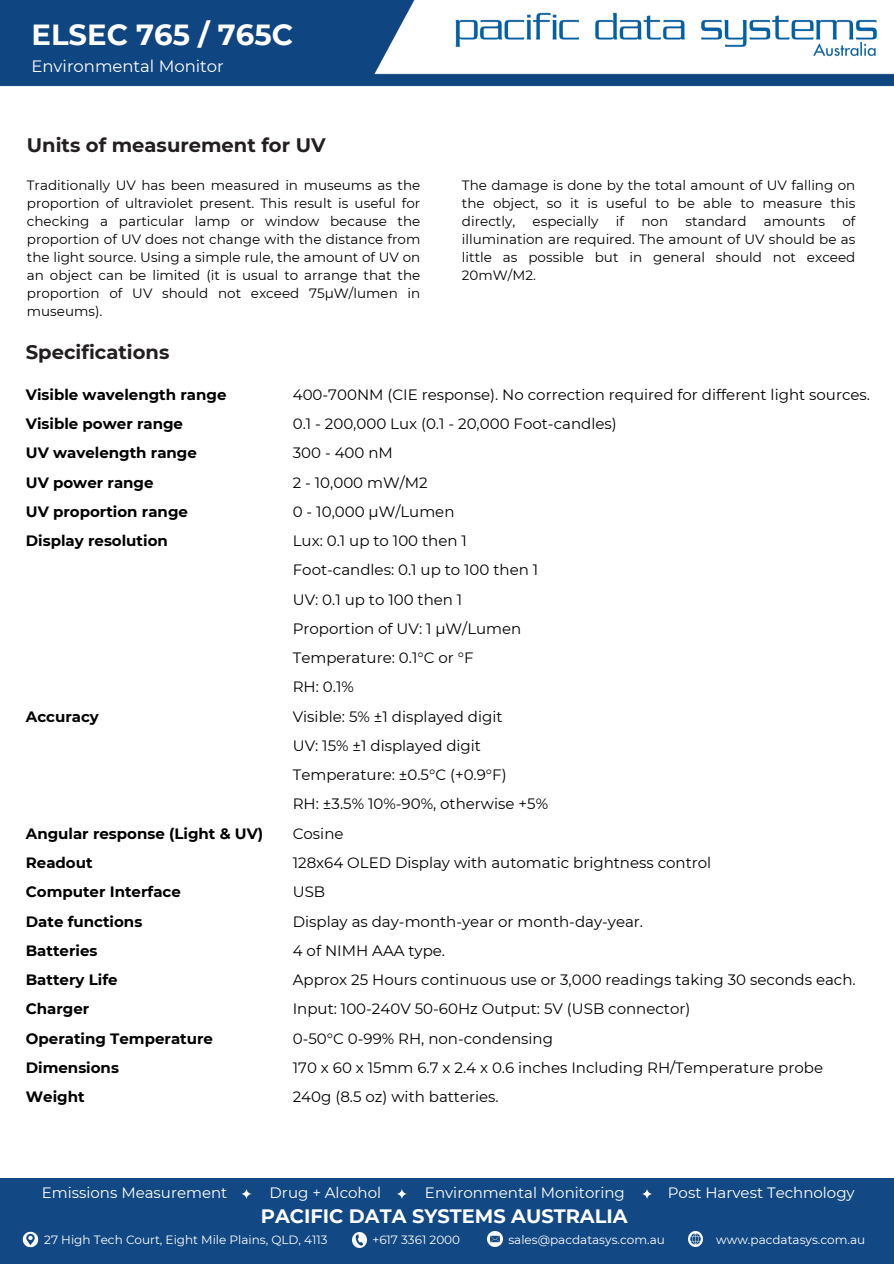
<style>
.page{position:relative;width:894px;height:1264px;background:#fff}
.page>*{position:absolute;margin:0;border:0;box-sizing:border-box;transform-origin:0 0}
.t1{font:700 29.1px "Montserrat";color:#fff}
.t2{font:700 19.5px "Montserrat";color:#231f20}
.t3{font:700 19.35px "Montserrat";color:#fff}
.t4{font:16.5px "Montserrat";color:#fff}
.t5{font:15px/29.2px "Montserrat";color:#000}
.t6{font:700 15px/29.2px "Montserrat";color:#000}
.t7{font:15px "Montserrat";color:#fff}
.t8{font:13.5px/18px "Montserrat";color:#000;text-align:justify}
.t9{font:12px "Montserrat";color:#fff}
</style>
<div class="page">
<img style="left:0;top:0;width:893px;height:87px">
<div style="left:0;top:1177px;width:893px;height:86px;background:#124984"></div>
<img style="left:22px;top:1231px;width:17px;height:17px">
<svg style="left:241px;top:1189px;width:11px;height:10px"></svg>
<img style="left:352px;top:1232px;width:15px;height:14px">
<svg style="left:397px;top:1189px;width:10px;height:10px"></svg>
<img style="left:487px;top:1231px;width:15px;height:15px">
<svg style="left:642px;top:1189px;width:10px;height:10px"></svg>
<img style="left:688px;top:1231px;width:14px;height:15px">
<p class="t1" style="left:31px;top:16px;width:263px">ELSEC 765 / 765C</p>
<p class="t4" style="left:31px;top:56px;width:194px">Environmental Monitor</p>
<h4 class="t2" style="left:27px;top:133px;width:300px">Units of measurement for UV</h4>
<h4 class="t8" style="left:27px;top:176px;width:395px">Traditionally UV has been measured in museums as the proportion of ultraviolet present. This result is useful for checking a particular lamp or window because the proportion of UV does not change with the distance from the light source. Using a simple rule, the amount of UV on an object can be limited (it is usual to arrange that the proportion of UV should not exceed 75μW/lumen in museums).</h4>
<h4 class="t2" style="left:26px;top:340px;width:145px">Specifications</h4>
<p class="t8" style="left:462px;top:176px;width:395px">The damage is done by the total amount of UV falling on the object, so it is useful to be able to measure this directly,</p>
<p class="t8" style="left:462px;top:212px;width:395px;text-indent:380px">of illumination are required. The amount of UV should be as little as possible but in general should not exceed 20mW/M2.</p>
<p class="t8" style="left:532px;top:212px;width:67px">especially</p>
<p class="t8" style="left:615px;top:212px;width:10px">if</p>
<p class="t8" style="left:641px;top:212px;width:28px">non</p>
<p class="t8" style="left:685px;top:212px;width:62px">standard</p>
<p class="t8" style="left:763px;top:212px;width:63px">amounts</p>
<h4 class="t6" style="left:26px;top:380px;width:202px">Visible wavelength range<br>Visible power range<br>UV wavelength range<br>UV power range<br>UV proportion range<br>Display resolution</h4>
<h1 class="t6" style="left:26px;top:701px;width:75px">Accuracy</h1>
<p class="t6" style="left:26px;top:818px;width:239px">Angular response (Light &amp; UV)<br>Readout<br>Computer Interface<br>Date functions<br>Batteries<br>Battery Life<br>Charger<br>Operating Temperature<br>Dimensions<br>Weight</p>
<p class="t5" style="left:293px;top:380px;width:578px">400-700NM (CIE response). No correction required for different light sources.<br>0.1 - 200,000 Lux (0.1 - 20,000 Foot-candles)<br>300 - 400 nM<br>2 - 10,000 mW/M2<br>0 - 10,000 μW/Lumen<br>Lux: 0.1 up to 100 then 1<br>Foot-candles: 0.1 up to 100 then 1<br>UV: 0.1 up to 100 then 1<br>Proportion of UV: 1 μW/Lumen<br>Temperature: 0.1°C or °F<br>RH: 0.1%<br>Visible: 5% ±1 displayed digit<br>UV: 15% ±1 displayed digit<br>Temperature: ±0.5°C (+0.9°F)<br>RH: ±3.5% 10%-90%, otherwise +5%<br>Cosine<br>128x64 OLED Display with automatic brightness control<br>USB<br>Display as day-month-year or month-day-year.<br>4 of NIMH AAA type.<br>Approx 25 Hours continuous use or 3,000 readings taking 30 seconds each.<br>Input: 100-240V 50-60Hz Output: 5V (USB connector)<br>0-50°C 0-99% RH, non-condensing<br>170 x 60 x 15mm 6.7 x 2.4 x 0.6 inches Including RH/Temperature probe<br>240g (8.5 oz) with batteries.</p>
<h2 class="t7" style="left:42px;top:1183px;width:187px">Emissions Measurement</h2>
<h5 class="t7" style="left:269px;top:1183px;width:113px">Drug + Alcohol</h5>
<h5 class="t7" style="left:425px;top:1183px;width:201px">Environmental Monitoring</h5>
<h2 class="t7" style="left:667px;top:1183px;width:188px">Post Harvest Technology</h2>
<h3 class="t9" style="left:44px;top:1232px;width:285px">27 High Tech Court, Eight Mile Plains, QLD, 4113</h3>
<h3 class="t9" style="left:372px;top:1232px;width:89px">+617 3361 2000</h3>
<h3 class="t9" style="left:508px;top:1232px;width:158px">sales@pacdatasys.com.au</h3>
<h4 class="t9" style="left:716px;top:1232px;width:150px">www.pacdatasys.com.au</h4>
<h4 class="t3" style="left:261px;top:1204px;width:368px">PACIFIC DATA SYSTEMS AUSTRALIA</h4>
</div>
